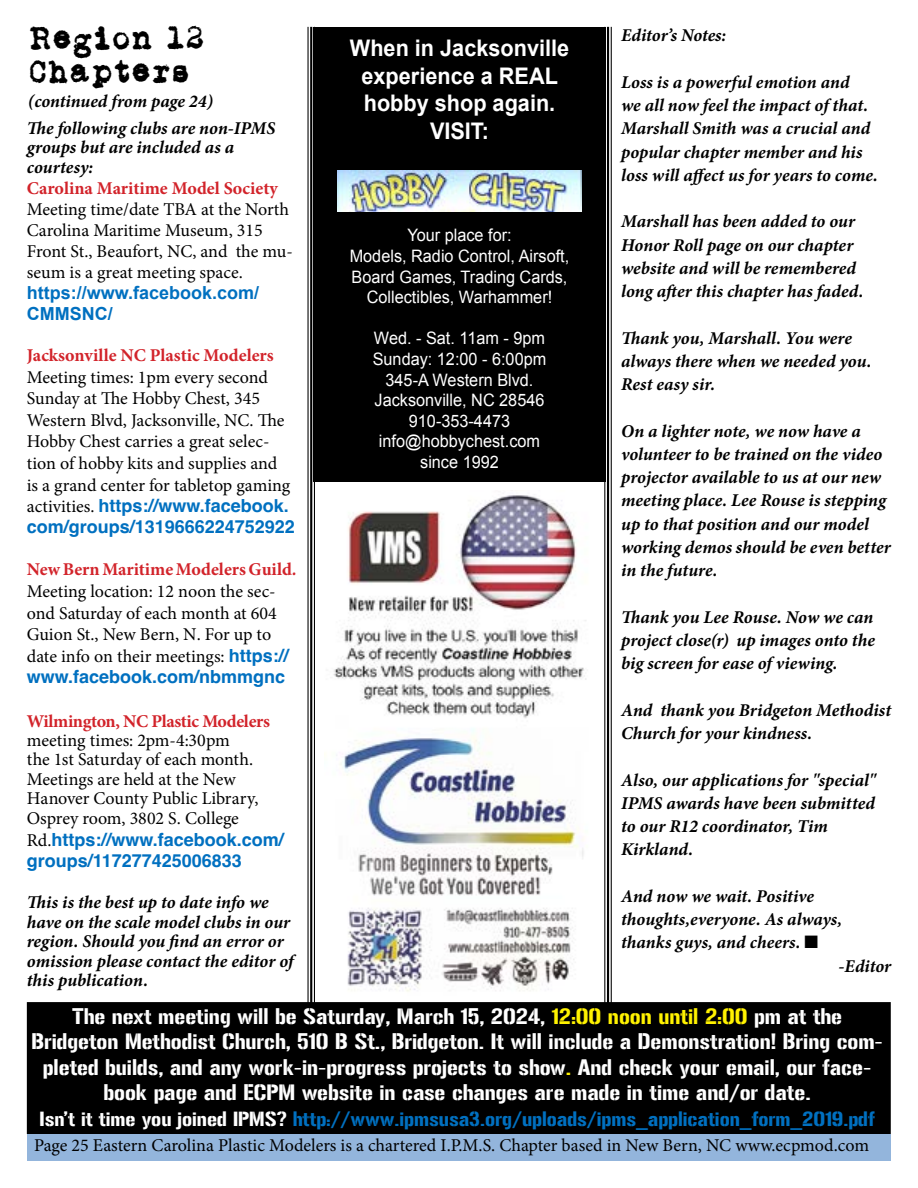
<style>
.page{position:relative;width:918px;height:1188px;background:#fff}
.page>*{position:absolute;margin:0;border:0;box-sizing:border-box;transform-origin:0 0}
.t1{font:27px/32.4px "L.C.Smith 5 typewriter";letter-spacing:.06em;color:#000}
.t2{font:700 22.95px/27.5px "Arial";color:#fff;text-align:center;scale:.95 1}
.t3{font:19.5px/25.5px "Gunplay";color:#fff;text-align:center}
.t4{font:italic 700 18px/23.2px "Minion Pro";color:#000}
.t5{font:18px/21.6px "Minion Pro";letter-spacing:-.005em;color:#000}
.t6{font:700 18px/21px "Helvetica";color:#0070c0}
.t7{font:18px "Gunplay";color:#0070c0}
.t8{font:700 18px "Minion Pro";letter-spacing:-.005em;color:#d2232a}
.t9{font:700 18px/21px "Arial";color:#0070c0}
.t10{font:17.1px/20.5px "Arial";color:#fff;text-align:center;scale:.95 1}
.s1{font-family:"Minion Pro";font-weight:400;color:#000}
.s2{font-weight:700;color:#d2232a}
.s3{font-weight:700;font-style:italic;color:#d2232a}
.s4{font-family:"Helvetica";font-weight:700;color:#0070c0}
.s5{color:#fff200}
.s6{color:#fff}
</style>
<div class="page">
<div style="left:27px;top:1134px;width:864px;height:27px;background:#93b5dc"></div>
<div style="left:313px;top:27px;width:293px;height:455px;background:#000"></div>
<img style="left:338px;top:171px;width:244px;height:41px">
<div style="left:28px;top:1003px;width:862px;height:130px;background:#000"></div>
<div style="left:27px;top:1002px;width:864px;height:132px;border:2px solid #000"></div>
<hr style="left:611px;top:27px;width:1px;height:977px;background:#000">
<hr style="left:607px;top:27px;width:2px;height:977px;background:#000">
<hr style="left:604px;top:27px;width:1px;height:977px;background:#000">
<hr style="left:314px;top:27px;width:1px;height:977px;background:#000">
<hr style="left:310px;top:27px;width:2px;height:977px;background:#000">
<hr style="left:307px;top:27px;width:2px;height:977px;background:#000">
<img style="left:324px;top:495px;width:262px;height:497px">
<h1 class="t1" style="left:29px;top:22px;width:176px">Region 12<br>Chapters</h1>
<p class="t4" style="left:28px;top:89px;width:187px">(continued from page 24)</p>
<p class="t4" style="left:27px;top:118px;width:250px;line-height:19.5px">The following clubs are non-IPMS groups but are included as a courtesy:</p>
<p class="t8" style="left:27px;top:176px;width:253px">Carolina Maritime Model Society</p>
<p class="t5" style="left:27px;top:199px;width:268px;line-height:21px">Meeting time/date TBA at the North<br>Carolina Maritime Museum, 315<br>Front St., Beaufort, NC, and the mu&shy;seum is a great meeting space.</p>
<p class="t9" style="left:27px;top:283px;width:234px">https://www.facebook.com/<br>CMMSNC/</p>
<p class="t8" style="left:27px;top:343px;width:248px">Jacksonville NC Plastic Modelers</p>
<p class="t5" style="left:27px;top:366px;width:265px">Meeting times: 1pm every second Sunday at The Hobby Chest, 345<br>Western Blvd, Jacksonville, NC. The Hobby Chest carries a great selec&shy;tion of hobby kits and supplies and is a grand center for tabletop gaming</p>
<p class="t6" style="left:27px;top:497px;width:270px"><span class="s1">activities.</span> https://www.facebook. com/groups/1319666224752922</p>
<p class="t5" style="left:27px;top:559px;width:271px"><span class="s2">New Bern Maritime Modelers Guild</span><span class="s3">.<br></span>Meeting location: 12 noon the sec&shy;ond Saturday of each month at 604<br>Guion St., New Bern, N. For up to date info on their meetings: <span class="s4">https://</span></p>
<p class="t6" style="left:27px;top:668px;width:260px">www.facebook.com/nbmmgnc</p>
<p class="t8" style="left:27px;top:708px;width:245px">Wilmington, NC Plastic Modelers</p>
<p class="t5" style="left:27px;top:731px;width:233px;line-height:19.5px">meeting times: 2pm-4:30pm<br>the 1st Saturday of each month.<br>Meetings are held at the New<br>Hanover County Public Library,<br>Osprey room, 3802 S. College</p>
<p class="t6" style="left:27px;top:830px;width:259px;line-height:21.6px"><span class="s1">Rd.</span>https://www.facebook.com/ groups/117277425006833</p>
<p class="t4" style="left:27px;top:892px;width:268px;line-height:19.5px">This is the best up to date info we have on the scale model clubs in our region. Should you find an error or omission please contact the editor of this publication.</p>
<p class="t2" style="left:350px;top:35px;width:232px">When in Jacksonville experience a REAL hobby shop again.<br>VISIT:</p>
<p class="t10" style="left:350px;top:225px;width:233px">Your place for:<br>Models, Radio Control, Airsoft,<br>Board Games, Trading Cards,<br>Collectibles, Warhammer!</p>
<p class="t10" style="left:373px;top:328px;width:184px">Wed. - Sat. 11am - 9pm<br>Sunday: 12:00 - 6:00pm<br>345-A Western Blvd.<br>Jacksonville, NC 28546<br>910-353-4473 info@hobbychest.com since 1992</p>
<p class="t4" style="left:621px;top:24px;width:107px">Editor’s Notes:</p>
<p class="t4" style="left:621px;top:70px;width:258px">Loss is a powerful emotion and<br>we all now feel the impact of that.<br>Marshall Smith was a crucial and popular chapter member and his loss will affect us for years to come.</p>
<p class="t4" style="left:621px;top:210px;width:244px">Marshall has been added to our<br>Honor Roll page on our chapter website and will be remembered long after this chapter has faded.</p>
<p class="t4" style="left:621px;top:326px;width:252px">Thank you, Marshall. You were always there when we needed you.<br>Rest easy sir.</p>
<p class="t4" style="left:621px;top:419px;width:271px">On a lighter note, we now have a volunteer to be trained on the video projector available to us at our new meeting place. Lee Rouse is stepping up to that position and our model working demos should be even better in the future.</p>
<p class="t4" style="left:621px;top:605px;width:255px;text-align:justify">Thank you Lee Rouse. Now we can project close(r) up images onto the big screen for ease of viewing.</p>
<p class="t4" style="left:621px;top:698px;width:272px">And thank you Bridgeton Methodist<br>Church for your kindness.</p>
<p class="t4" style="left:621px;top:768px;width:256px">Also, our applications for "special"<br>IPMS awards have been submitted to our R12 coordinator, Tim<br>Kirkland.</p>
<p class="t4" style="left:621px;top:884px;width:194px">And now we wait. Positive</p>
<p class="t4" style="left:621px;top:907px;width:222px">thoughts,everyone. As always,</p>
<p class="t4" style="left:621px;top:931px;width:198px">thanks guys, and cheers. ■</p>
<p class="t4" style="left:838px;top:954px;width:54px">-Editor</p>
<p class="t3" style="left:31px;top:1004px;width:853px">The next meeting will be Saturday, March 15, 2024, <span class="s5">12:00 noon until 2:00</span> pm at the Bridgeton Methodist Church, 510 B St., Bridgeton. It will include a Demonstration! Bring com&shy;pleted builds, and any work-in-progress projects to show<span class="s5">.</span> And check your email, our face&shy;book page and ECPM website in case changes are made in time and/or date.</p>
<p class="t7" style="left:40px;top:1108px;width:837px"><span class="s6">Isn’t it time you joined IPMS?</span> http://www.ipmsusa3.org/uploads/ipms_application_form_2019.pdf</p>
<p class="t5" style="left:34px;top:1135px;width:837px">Page 25 Eastern Carolina Plastic Modelers is a chartered I.P.M.S. Chapter based in New Bern, NC www.ecpmod.com</p>
</div>
